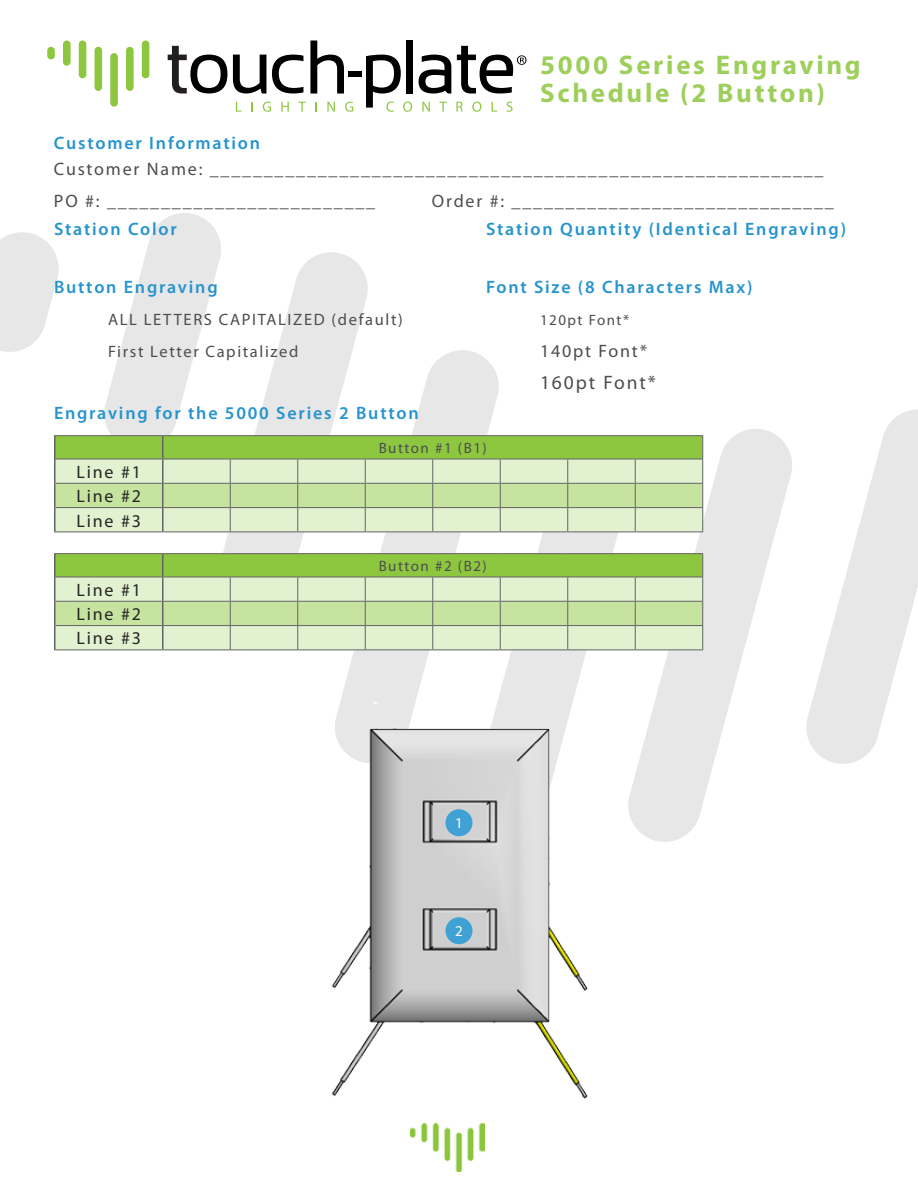
<style>
.page{position:relative;width:918px;height:1188px;background:#fff}
.page>*{position:absolute;margin:0;border:0;box-sizing:border-box;transform-origin:0 0}
.t1{font:700 27px/27.8px "Myriad Pro";letter-spacing:.1em;color:#9ecf5c}
.t2{font:19.5px "Myriad Pro";letter-spacing:.1em;color:#4d4d4f}
.t3{font:18px/31.8px "Myriad Pro";letter-spacing:.1em;color:#4d4d4f}
.t4{font:600 18px "Myriad Pro";letter-spacing:.1em;color:#2694cf}
.t5{font:18px/24.3px "Myriad Pro";letter-spacing:.1em;color:#262626;text-align:justify}
.t6{font:16.5px "Myriad Pro";letter-spacing:.1em;color:#4d4d4f}
.t7{font:15px "Myriad Pro";letter-spacing:.1em;color:#4d4d4f}
.t8{font:15px "Myriad Pro";color:#fff}
</style>
<div class="page">
<svg style="left:223px;top:533px;width:81px;height:20px;fill:#e7e7e7"></svg>
<svg style="left:340px;top:533px;width:98px;height:169px;fill:#e7e7e7"></svg>
<svg style="left:438px;top:533px;width:180px;height:169px"></svg>
<svg style="left:628px;top:429px;width:164px;height:413px;fill:#e7e7e7"></svg>
<svg style="left:806px;top:409px;width:112px;height:355px"></svg>
<img style="left:331px;top:702px;width:257px;height:397px">
<div style="left:446px;top:809px;width:26px;height:27px;background:#40a1d5;border-radius:50%"></div>
<div style="left:446px;top:917px;width:26px;height:27px;background:#40a1d5;border-radius:50%"></div>
<svg style="left:0;top:213px;width:703px;height:319px"></svg>
<hr style="left:54px;top:532px;width:109px;height:1px;background:#636466">
<hr style="left:163px;top:532px;width:67px;height:1px;background:#636466">
<hr style="left:230px;top:532px;width:68px;height:1px;background:#636466">
<hr style="left:298px;top:532px;width:67px;height:1px;background:#636466">
<hr style="left:365px;top:532px;width:68px;height:1px;background:#636466">
<hr style="left:433px;top:532px;width:67px;height:1px;background:#636466">
<hr style="left:500px;top:532px;width:68px;height:1px;background:#636466">
<hr style="left:568px;top:532px;width:67px;height:1px;background:#636466">
<hr style="left:635px;top:532px;width:68px;height:1px;background:#636466">
<hr style="left:54px;top:436px;width:2px;height:23px;background:#636466">
<hr style="left:162px;top:436px;width:2px;height:23px;background:#636466">
<hr style="left:54px;top:459px;width:2px;height:24px;background:#636466">
<hr style="left:162px;top:459px;width:2px;height:24px;background:#636466">
<hr style="left:54px;top:483px;width:2px;height:25px;background:#636466">
<hr style="left:162px;top:484px;width:2px;height:23px;background:#636466">
<hr style="left:54px;top:508px;width:2px;height:24px;background:#636466">
<hr style="left:162px;top:508px;width:2px;height:24px;background:#636466">
<hr style="left:54px;top:553px;width:109px;height:1px;background:#636466">
<hr style="left:163px;top:553px;width:67px;height:1px;background:#636466">
<hr style="left:230px;top:553px;width:68px;height:1px;background:#636466">
<hr style="left:298px;top:553px;width:67px;height:1px;background:#636466">
<hr style="left:365px;top:553px;width:68px;height:1px;background:#636466">
<hr style="left:433px;top:553px;width:67px;height:1px;background:#636466">
<hr style="left:500px;top:553px;width:68px;height:1px;background:#636466">
<hr style="left:568px;top:553px;width:67px;height:1px;background:#636466">
<hr style="left:635px;top:553px;width:68px;height:1px;background:#636466">
<svg style="left:56px;top:554px;width:647px;height:96px"></svg>
<hr style="left:54px;top:650px;width:109px;height:1px;background:#636466">
<hr style="left:163px;top:650px;width:67px;height:1px;background:#636466">
<hr style="left:230px;top:650px;width:68px;height:1px;background:#636466">
<hr style="left:298px;top:650px;width:67px;height:1px;background:#636466">
<hr style="left:365px;top:650px;width:68px;height:1px;background:#636466">
<hr style="left:433px;top:650px;width:67px;height:1px;background:#636466">
<hr style="left:500px;top:650px;width:68px;height:1px;background:#636466">
<hr style="left:568px;top:650px;width:67px;height:1px;background:#636466">
<hr style="left:635px;top:650px;width:68px;height:1px;background:#636466">
<hr style="left:54px;top:554px;width:2px;height:23px;background:#636466">
<hr style="left:162px;top:554px;width:2px;height:23px;background:#636466">
<hr style="left:54px;top:577px;width:2px;height:24px;background:#636466">
<hr style="left:162px;top:577px;width:2px;height:24px;background:#636466">
<hr style="left:54px;top:601px;width:2px;height:25px;background:#636466">
<hr style="left:162px;top:602px;width:2px;height:23px;background:#636466">
<hr style="left:54px;top:626px;width:2px;height:24px;background:#636466">
<hr style="left:162px;top:626px;width:2px;height:24px;background:#636466">
<svg style="left:233px;top:55px;width:33px;height:39px"></svg>
<svg style="left:272px;top:55px;width:31px;height:39px"></svg>
<svg style="left:310px;top:40px;width:34px;height:54px"></svg>
<div style="left:406px;top:40px;width:7px;height:54px;background:#000"></div>
<svg style="left:419px;top:55px;width:32px;height:39px"></svg>
<svg style="left:168px;top:46px;width:59px;height:48px"></svg>
<svg style="left:236px;top:102px;width:5px;height:10px"></svg>
<svg style="left:251px;top:102px;width:2px;height:10px"></svg>
<svg style="left:263px;top:102px;width:8px;height:10px"></svg>
<svg style="left:281px;top:102px;width:8px;height:10px"></svg>
<svg style="left:298px;top:102px;width:8px;height:10px"></svg>
<svg style="left:315px;top:102px;width:2px;height:10px"></svg>
<svg style="left:327px;top:102px;width:8px;height:10px"></svg>
<svg style="left:345px;top:102px;width:8px;height:10px"></svg>
<svg style="left:366px;top:55px;width:46px;height:57px"></svg>
<svg style="left:422px;top:102px;width:8px;height:10px"></svg>
<svg style="left:439px;top:102px;width:8px;height:10px"></svg>
<svg style="left:456px;top:102px;width:7px;height:10px"></svg>
<svg style="left:472px;top:102px;width:9px;height:10px"></svg>
<svg style="left:492px;top:102px;width:5px;height:10px"></svg>
<svg style="left:507px;top:102px;width:6px;height:10px"></svg>
<div style="left:348px;top:71px;width:13px;height:6px;background:#000"></div>
<svg style="left:457px;top:46px;width:69px;height:48px"></svg>
<div style="left:47px;top:47px;width:8px;height:12px;background:#8dc63f;border-radius:4px"></div>
<div style="left:63px;top:40px;width:8px;height:26px;background:#8dc63f;border-radius:4px"></div>
<div style="left:79px;top:41px;width:7px;height:37px;background:#8dc63f;border-radius:4px"></div>
<div style="left:95px;top:47px;width:7px;height:44px;background:#8dc63f;border-radius:4px"></div>
<div style="left:110px;top:53px;width:8px;height:54px;background:#8dc63f;border-radius:4px"></div>
<div style="left:126px;top:47px;width:8px;height:44px;background:#8dc63f;border-radius:4px"></div>
<div style="left:142px;top:41px;width:7px;height:37px;background:#8dc63f;border-radius:4px"></div>
<img style="left:410px;top:1123px;width:75px;height:48px">
<h1 class="t1" style="left:540px;top:50px;width:322px">5000 Series Engraving<br>Schedule (2 Button)</h1>
<p class="t4" style="left:54px;top:131px;width:208px">Customer Information</p>
<p class="t3" style="left:54px;top:153px;width:771px">Customer Name: _________________________________________________________<br>PO #: _________________________</p>
<p class="t3" style="left:432px;top:184px;width:403px">Order #: ______________________________</p>
<p class="t4" style="left:54px;top:217px;width:124px">Station Color</p>
<p class="t4" style="left:486px;top:217px;width:362px">Station Quantity (Identical Engraving)</p>
<p class="t4" style="left:54px;top:276px;width:165px">Button Engraving</p>
<p class="t4" style="left:486px;top:276px;width:268px">Font Size (8 Characters Max)</p>
<p class="t6" style="left:108px;top:309px;width:296px">ALL LETTERS CAPITALIZED (default)</p>
<p class="t7" style="left:540px;top:311px;width:91px">120pt Font*</p>
<p class="t6" style="left:108px;top:341px;width:192px">First Letter Capitalized</p>
<p class="t3" style="left:540px;top:334px;width:109px">140pt Font*</p>
<p class="t2" style="left:540px;top:370px;width:118px">160pt Font*</p>
<p class="t4" style="left:54px;top:401px;width:366px">Engraving for the 5000 Series 2 Button</p>
<p class="t7" style="left:379px;top:439px;width:110px">Button #1 (B1)</p>
<p class="t5" style="left:76px;top:459px;width:66px">Line #1<br>Line #2<br>Line #3</p>
<p class="t7" style="left:379px;top:557px;width:110px">Button #2 (B2)</p>
<p class="t5" style="left:76px;top:577px;width:66px">Line #1<br>Line #2<br>Line #3</p>
<p class="t8" style="left:455px;top:814px;width:9px">1</p>
<p class="t8" style="left:455px;top:922px;width:9px">2</p>
</div>
